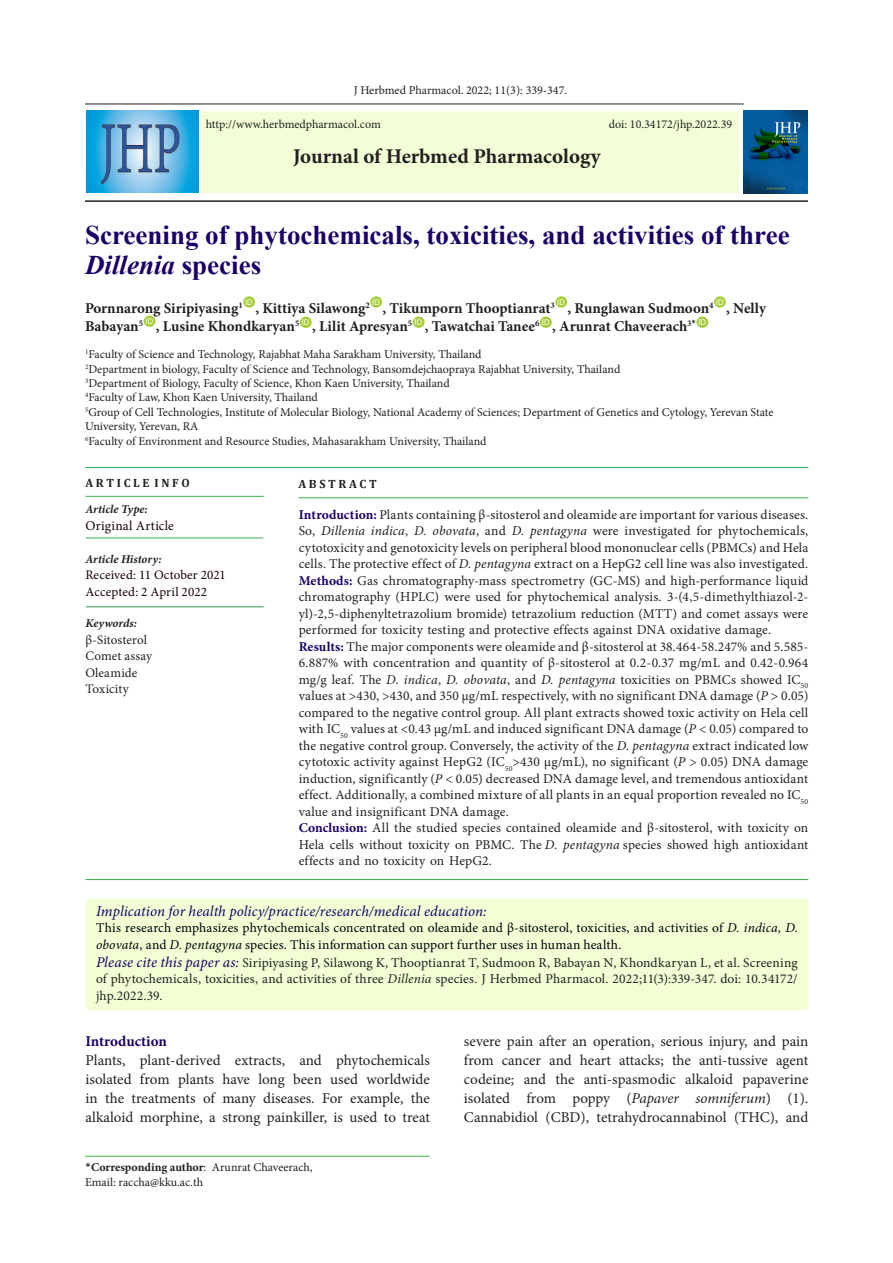
<style>
.page{position:relative;width:893px;height:1263px;background:#fff}
.page>*{position:absolute;margin:0;border:0;box-sizing:border-box;transform-origin:0 0}
.t1{font:700 27px/30px "Times New Roman";color:#190066}
.t2{font:700 21px "Minion Pro";color:#231f20}
.t3{font:15px/18.9px "Minion Pro";color:#231f20;text-align:justify}
.t4{font:700 15px "Minion Pro";color:#231f20}
.abstract{font:italic 15px "Minion Pro";letter-spacing:.005em;color:#190066}
.t5{font:700 15px "Minion Pro";letter-spacing:-.005em;color:#190066}
.abstract-2{font:13.5px/16.5px "Minion Pro";letter-spacing:.01em;color:#231f20;text-align:justify}
.abstract-3{font:13.5px/16.5px "Minion Pro";letter-spacing:.01em;color:#00000b}
.t6{font:13.5px "Minion Pro";letter-spacing:.025em;color:#170000}
.t7{font:13.05px "Minion Pro";letter-spacing:.005em;color:#170000}
.t8{font:13.05px "Minion Pro";letter-spacing:.005em;color:#231f20}
.t9{font:12px/14.4px "Minion Pro";color:#231f20}
.t10{font:700 12px "Minion Pro";color:#231f20}
.t11{font:italic 700 12px "Minion Pro";color:#231f20}
.t12{font:700 12px "Cambria";color:#231f20}
.t13{font:7.8px "Arial";color:#fff}
.s1{font-style:italic}
.s2{font-weight:700;color:#190066}
.s3{font-style:italic;font-size:15px;color:#190066}
.s4{font-family:"Calibri";font-weight:400}
.s5{font-weight:400}
</style>
<div class="page">
<hr style="left:85px;top:104px;width:659px;height:1px;background:#231f20">
<hr style="left:85px;top:200px;width:723px;height:2px;background:#231f20">
<div style="left:201px;top:111px;width:538px;height:81px;background:#f2ffd6"></div>
<div style="left:243px;top:296px;width:12px;height:12px;background:#a6ce39;border-radius:50%"></div>
<div style="left:370px;top:296px;width:12px;height:12px;background:#a6ce39;border-radius:50%"></div>
<div style="left:555px;top:296px;width:12px;height:12px;background:#a6ce39;border-radius:50%"></div>
<div style="left:714px;top:296px;width:12px;height:12px;background:#a6ce39;border-radius:50%"></div>
<div style="left:144px;top:316px;width:11px;height:11px;background:#a6ce39;border-radius:50%"></div>
<div style="left:300px;top:317px;width:12px;height:11px;background:#a6ce39;border-radius:50%"></div>
<div style="left:413px;top:317px;width:12px;height:11px;background:#a6ce39;border-radius:50%"></div>
<div style="left:540px;top:317px;width:12px;height:11px;background:#a6ce39;border-radius:50%"></div>
<div style="left:696px;top:317px;width:12px;height:11px;background:#a6ce39;border-radius:50%"></div>
<hr style="left:85px;top:1156px;width:344px;height:1px;background:#3ab54a">
<div style="left:85px;top:898px;width:723px;height:112px;background:#f2ffd5;border-radius:5px"></div>
<hr style="left:298px;top:497px;width:510px;height:1px;background:#35b44a">
<hr style="left:85px;top:467px;width:723px;height:1px;background:#30ad4a">
<hr style="left:85px;top:879px;width:723px;height:1px;background:#35b44a">
<hr style="left:85px;top:496px;width:179px;height:1px;background:#42b649">
<hr style="left:86px;top:606px;width:178px;height:1px;background:#2c9c47">
<hr style="left:86px;top:538px;width:177px;height:1px;background:#35b44a">
<img style="left:744px;top:111px;width:64px;height:83px">
<img style="left:85px;top:111px;width:114px;height:81px">
<p class="t9" style="left:354px;top:83px;width:215px">J Herbmed Pharmacol. 2022; 11(3): 339-347.</p>
<p class="t9" style="left:206px;top:117px;width:177px">http://www.herbmedpharmacol.com</p>
<p class="t9" style="left:609px;top:117px;width:125px">doi: 10.34172/jhp.2022.39</p>
<p class="t2" style="left:293px;top:142px;width:309px">Journal of Herbmed Pharmacology</p>
<p class="t1" style="left:85px;top:219px;width:706px">Screening of phytochemicals, toxicities, and activities of three<br><span class="s1">Dillenia</span> species</p>
<p class="t4" style="left:85px;top:298px;width:159px">Pornnarong Siripiyasing<sup>1</sup></p>
<p class="t13" style="left:245px;top:297px;width:9px">ID</p>
<p class="t13" style="left:372px;top:297px;width:9px">ID</p>
<p class="t13" style="left:557px;top:297px;width:9px">ID</p>
<p class="t13" style="left:716px;top:297px;width:9px">ID</p>
<p class="t4" style="left:255px;top:298px;width:116px">, Kittiya Silawong<sup>2</sup></p>
<p class="t4" style="left:382px;top:298px;width:174px">, Tikumporn Thooptianrat<sup>3</sup></p>
<p class="t4" style="left:567px;top:298px;width:148px">, Runglawan Sudmoon<sup>4</sup></p>
<p class="t4" style="left:726px;top:298px;width:41px">, Nelly</p>
<p class="t4" style="left:85px;top:316px;width:60px">Babayan<sup>5</sup></p>
<p class="t13" style="left:146px;top:316px;width:9px">ID</p>
<p class="t4" style="left:156px;top:316px;width:145px">, Lusine Khondkaryan<sup>5</sup></p>
<p class="t13" style="left:302px;top:317px;width:9px">ID</p>
<p class="t4" style="left:312px;top:316px;width:102px">, Lilit Apresyan<sup>5</sup></p>
<p class="t13" style="left:415px;top:317px;width:9px">ID</p>
<p class="t4" style="left:425px;top:316px;width:116px">, Tawatchai Tanee<sup>6</sup></p>
<p class="t13" style="left:542px;top:317px;width:9px">ID</p>
<p class="t4" style="left:552px;top:316px;width:145px">, Arunrat Chaveerach<sup>3</sup><sup>*</sup></p>
<p class="t13" style="left:698px;top:317px;width:9px">ID</p>
<p class="t9" style="left:85px;top:347px;width:398px"><sup>1</sup>Faculty of Science and Technology, Rajabhat Maha Sarakham University, Thailand</p>
<p class="t9" style="left:85px;top:362px;width:537px"><sup>2</sup>Department in biology, Faculty of Science and Technology, Bansomdejchaopraya Rajabhat University, Thailand</p>
<p class="t9" style="left:85px;top:376px;width:366px"><sup>3</sup>Department of Biology, Faculty of Science, Khon Kaen University, Thailand</p>
<p class="t9" style="left:85px;top:390px;width:234px"><sup>4</sup>Faculty of Law, Khon Kaen University, Thailand</p>
<p class="t9" style="left:85px;top:405px;width:690px"><sup>5</sup>Group of Cell Technologies, Institute of Molecular Biology, National Academy of Sciences; Department of Genetics and Cytology, Yerevan State<br>University, Yerevan, RA</p>
<p class="t9" style="left:85px;top:434px;width:403px"><sup>6</sup>Faculty of Environment and Resource Studies, Mahasarakham University, Thailand</p>
<p class="t12" style="left:85px;top:475px;width:106px">A R T I C L E I N F O</p>
<p class="t11" style="left:85px;top:501px;width:64px">Article Type:</p>
<p class="t6" style="left:85px;top:516px;width:90px">Original Article</p>
<p class="t11" style="left:85px;top:550px;width:78px">Article History:</p>
<p class="t7" style="left:85px;top:566px;width:142px">Received: 11 October 2021</p>
<p class="t7" style="left:85px;top:583px;width:123px">Accepted: 2 April 2022</p>
<p class="t11" style="left:85px;top:615px;width:53px">Keywords:</p>
<p class="t8" style="left:85px;top:631px;width:63px">β-Sitosterol</p>
<p class="t8" style="left:85px;top:647px;width:68px">Comet assay</p>
<p class="t8" style="left:85px;top:664px;width:53px">Oleamide</p>
<p class="t8" style="left:85px;top:680px;width:45px">Toxicity</p>
<p class="t12" style="left:298px;top:475px;width:80px">A B S T R A C T</p>
<p class="abstract-2" style="left:299px;top:506px;width:511px"><span class="s2">Introduction:</span> Plants containing β-sitosterol and oleamide are important for various diseases.<br>So, <span class="s1">Dillenia indica</span>, <span class="s1">D. obovata</span>, and <span class="s1">D. pentagyna</span> were investigated for phytochemicals, cytotoxicity and genotoxicity levels on peripheral blood mononuclear cells (PBMCs) and Hela cells. The protective effect of <span class="s1">D. pentagyna</span> extract on a HepG2 cell line was also investigated.</p>
<p class="abstract-2" style="left:299px;top:572px;width:511px"><span class="s2">Methods:</span> Gas chromatography-mass spectrometry (GC-MS) and high-performance liquid chromatography (HPLC) were used for phytochemical analysis. 3-(4,5-dimethylthiazol-2- yl)-2,5-diphenyltetrazolium bromide) tetrazolium reduction (MTT) and comet assays were performed for toxicity testing and protective effects against DNA oxidative damage.</p>
<p class="abstract-2" style="left:299px;top:638px;width:511px"><span class="s2">Results:</span> The major components were oleamide and β-sitosterol at 38.464-58.247% and 5.585- 6.887% with concentration and quantity of β-sitosterol at 0.2-0.37 mg/mL and 0.42-0.964 mg/g leaf. The <span class="s1">D. indica</span>, <span class="s1">D. obovata</span>, and <span class="s1">D. pentagyna</span> toxicities on PBMCs showed IC<sub>50 </sub>values at &gt;430, &gt;430, and 350 µg/mL respectively, with no significant DNA damage (<span class="s1">P</span> &gt; 0.05) compared to the negative control group. All plant extracts showed toxic activity on Hela cell with IC<sub>50</sub> values at &lt;0.43 µg/mL and induced significant DNA damage (<span class="s1">P</span> &lt; 0.05) compared to the negative control group. Conversely, the activity of the <span class="s1">D. pentagyna</span> extract indicated low cytotoxic activity against HepG2 (IC<sub>50</sub>&gt;430 μg/mL), no significant (<span class="s1">P</span> &gt; 0.05) DNA damage induction, significantly (<span class="s1">P</span> &lt; 0.05) decreased DNA damage level, and tremendous antioxidant effect. Additionally, a combined mixture of all plants in an equal proportion revealed no IC<sub>50 </sub>value and insignificant DNA damage.</p>
<p class="abstract-2" style="left:299px;top:820px;width:511px"><span class="s2">Conclusion:</span> All the studied species contained oleamide and β-sitosterol, with toxicity on Hela cells without toxicity on PBMC. The <span class="s1">D. pentagyna</span> species showed high antioxidant effects and no toxicity on HepG2.</p>
<p class="abstract" style="left:96px;top:901px;width:392px">Implication for health policy/practice/research/medical education:</p>
<p class="abstract-3" style="left:96px;top:920px;width:703px">This research emphasizes phytochemicals concentrated on oleamide and β-sitosterol, toxicities, and activities of <span class="s1">D. indica, D</span>. <span class="s1">obovata</span>, and <span class="s1">D. pentagyna</span> species. This information can support further uses in human health.</p>
<p class="abstract-2" style="left:96px;top:954px;width:703px"><span class="s3">Please cite this paper as:</span> Siripiyasing P, Silawong K, Thooptianrat T, Sudmoon R, Babayan N, Khondkaryan L, et al. Screening of phytochemicals, toxicities, and activities of three <span class="s1">Dillenia</span> species. J Herbmed Pharmacol. 2022;11(3):339-347. doi: 10.34172/ jhp.2022.39.</p>
<p class="t5" style="left:85px;top:1031px;width:83px">Introduction</p>
<p class="t3" style="left:85px;top:1051px;width:346px">Plants, plant-derived extracts, and phytochemicals isolated from plants have long been used worldwide in the treatments of many diseases. For example, the alkaloid morphine, a strong painkiller, is used to treat</p>
<p class="t10" style="left:85px;top:1159px;width:229px"><span class="s4">*</span>Corresponding author<span class="s5">: Arunrat Chaveerach,</span></p>
<p class="t9" style="left:85px;top:1175px;width:120px">Email: raccha@kku.ac.th</p>
<p class="t3" style="left:464px;top:1032px;width:346px">severe pain after an operation, serious injury, and pain from cancer and heart attacks; the anti-tussive agent codeine; and the anti-spasmodic alkaloid papaverine isolated from poppy (<span class="s1">Papaver somniferum</span>) (1).<br>Cannabidiol (CBD), tetrahydrocannabinol (THC), and</p>
</div>
